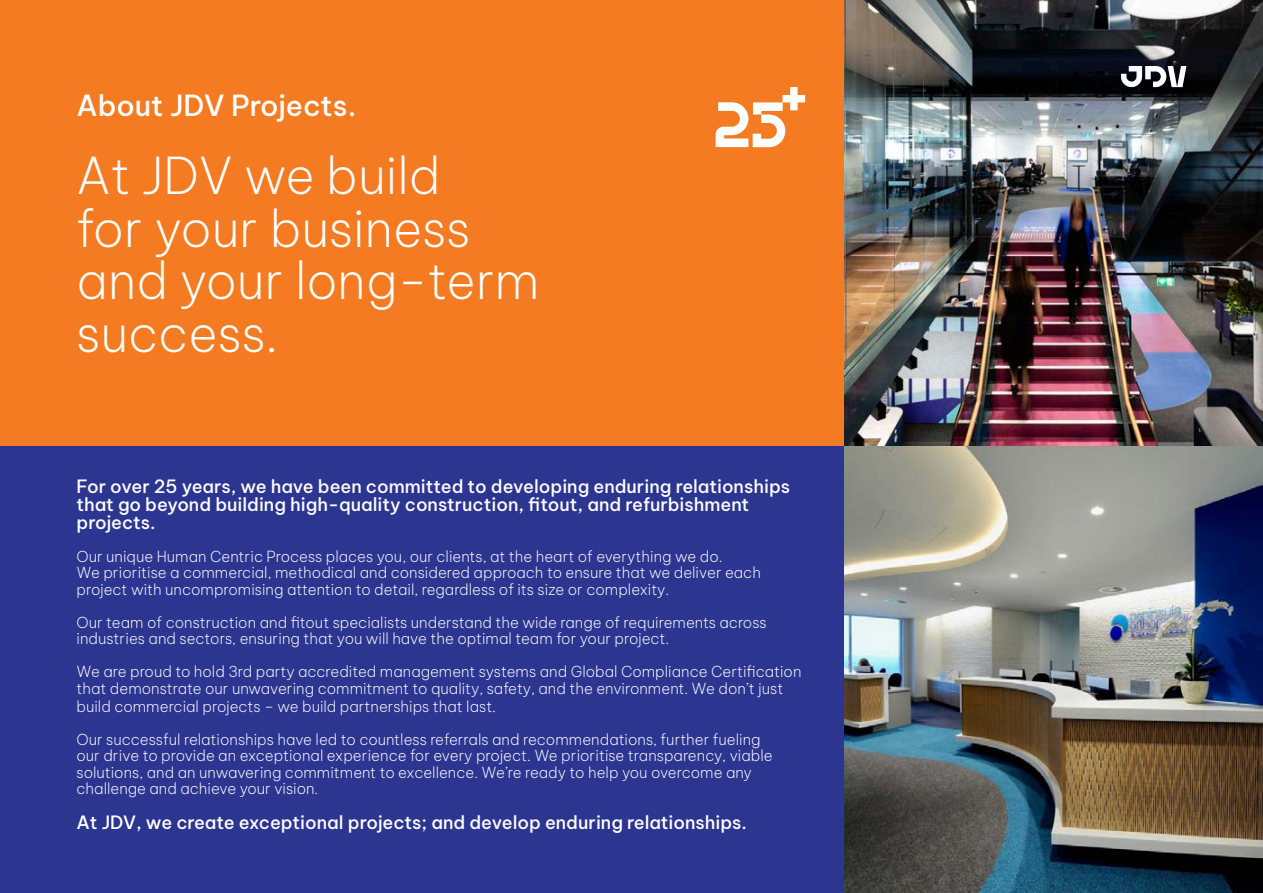
<style>
.page{position:relative;width:1263px;height:893px;background:#fff}
.page>*{position:absolute;margin:0;border:0;box-sizing:border-box;transform-origin:0 0}
.t1{font:200 49.8px/52.7px "Be Vietnam Pro";color:#fff}
.t2{font:500 28.5px "Be Vietnam Pro";color:#fff}
.t3{font:500 18px/18px "Be Vietnam Pro";color:#fff}
.t4{font:200 15px/16.5px "Be Vietnam Pro";color:#fff}
</style>
<div class="page">
<img style="left:843px;top:0;width:420px;height:893px">
<svg style="left:1121px;top:66px;width:65px;height:21px"></svg>
<div style="left:0;top:0;width:843px;height:446px;background:#f47b21"></div>
<div style="left:0;top:446px;width:843px;height:447px;background:#2c3691"></div>
<svg style="left:716px;top:87px;width:89px;height:60px"></svg>
<p class="t2" style="left:77px;top:81px;width:281px">About JDV Projects.</p>
<p class="t1" style="left:77px;top:145px;width:464px">At JDV we build<br>for your business and your long-term success.</p>
<p class="t3" style="left:77px;top:475px;width:715px">For over 25 years, we have been committed to developing enduring relationships that go beyond building high-quality construction, fitout, and refurbishment projects.</p>
<p class="t4" style="left:77px;top:547px;width:686px">Our unique Human Centric Process places you, our clients, at the heart of everything we do.<br>We prioritise a commercial, methodical and considered approach to ensure that we deliver each</p>
<p class="t4" style="left:77px;top:580px;width:594px">project with uncompromising attention to detail, regardless of its size or complexity.</p>
<p class="t4" style="left:77px;top:613px;width:692px">Our team of construction and fitout specialists understand the wide range of requirements across industries and sectors, ensuring that you will have the optimal team for your project.</p>
<p class="t4" style="left:77px;top:662px;width:726px">We are proud to hold 3rd party accredited management systems and Global Compliance Certification that demonstrate our unwavering commitment to quality, safety, and the environment. We don’t just</p>
<p class="t4" style="left:77px;top:697px;width:421px">build commercial projects – we build partnerships that last.</p>
<p class="t4" style="left:77px;top:730px;width:698px">Our successful relationships have led to countless referrals and recommendations, further fueling our drive to provide an exceptional experience for every project. We prioritise transparency, viable solutions, and an unwavering commitment to excellence. We’re ready to help you overcome any challenge and achieve your vision.</p>
<p class="t3" style="left:77px;top:811px;width:672px">At JDV, we create exceptional projects; and develop enduring relationships.</p>
</div>
